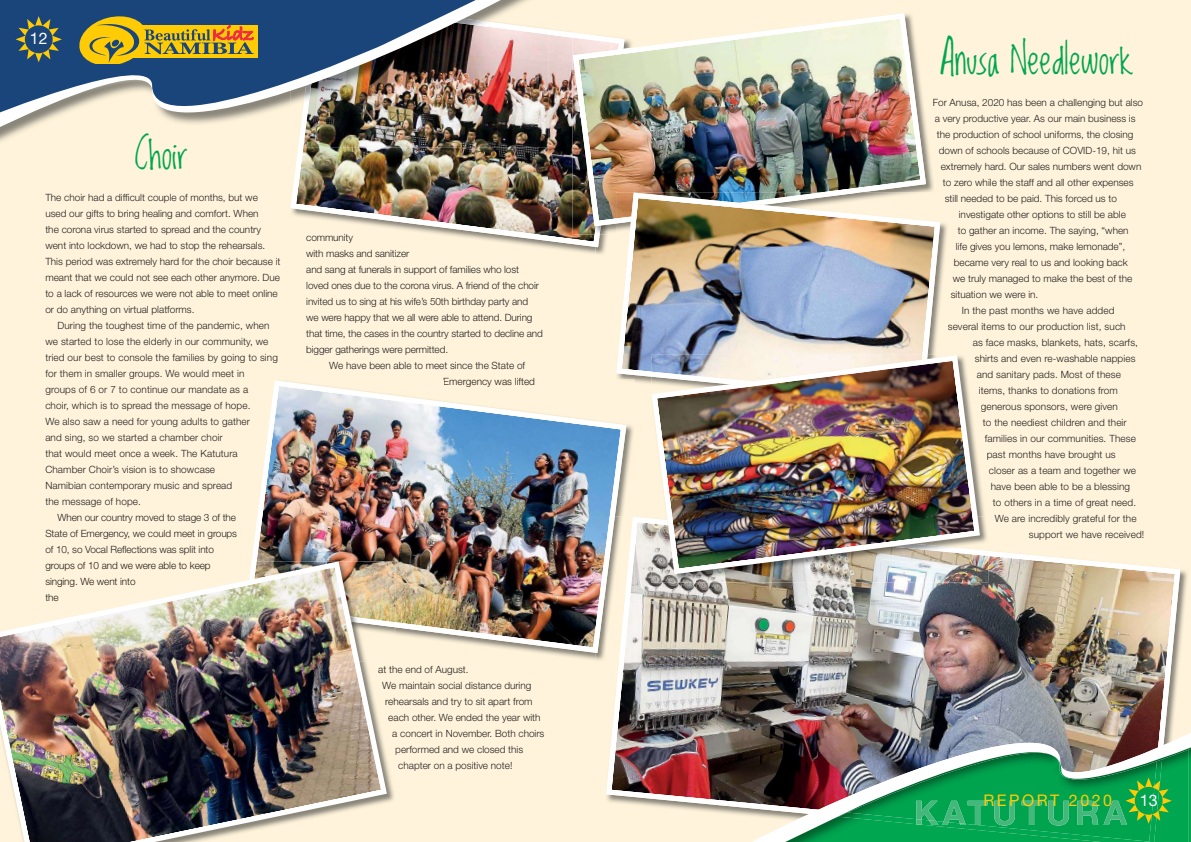
<style>
.page{position:relative;width:1191px;height:842px;background:#fff}
.page>*{position:absolute;margin:0;border:0;box-sizing:border-box;transform-origin:0 0}
.t1{font:35px "Lovedbythe King";color:#00a650}
.t2{font:16px "Helvetica Neue LT Std";letter-spacing:.16em;color:#ffcb04}
.t3{font:16px "Helvetica Neue LT Std";color:#fff}
.t4{font:300 10px/16px "Helvetica Neue LT Std";color:#231f20}
.t5{font:300 10px/16px "Helvetica Neue LT Std";letter-spacing:-.01em;color:#211b16}
.s1{color:#211b16}
</style>
<div class="page">
<div style="left:595px;top:0;width:596px;height:842px;background:#fff4db"></div>
<img style="left:606px;top:517px;width:574px;height:294px">
<div style="left:0;top:0;width:595px;height:842px;background:#fff4db"></div>
<img style="left:290px;top:29px;width:317px;height:218px">
<img style="left:707px;top:714px;width:484px;height:128px">
<img style="left:784px;top:748px;width:407px;height:94px">
<img style="left:838px;top:820px;width:324px;height:22px">
<img style="left:831px;top:746px;width:360px;height:74px">
<svg style="left:1125px;top:777px;width:46px;height:47px"></svg>
<img style="left:505px;top:28px;width:44px;height:119px">
<img style="left:505px;top:0;width:32px;height:143px">
<img style="left:0;top:0;width:505px;height:149px">
<svg style="left:16px;top:16px;width:46px;height:46px"></svg>
<div style="left:131px;top:25px;width:127px;height:33px;background:#ffcb04"></div>
<svg style="left:77px;top:13px;width:177px;height:50px"></svg>
<img style="left:967px;top:801px;width:160px;height:24px">
<img style="left:943px;top:801px;width:22px;height:21px">
<img style="left:942px;top:822px;width:24px;height:3px">
<img style="left:916px;top:801px;width:21px;height:18px">
<img style="left:916px;top:819px;width:22px;height:6px">
<img style="left:543px;top:425px;width:90px;height:235px">
<img style="left:606px;top:516px;width:27px;height:145px">
<img style="left:619px;top:517px;width:16px;height:144px">
<img style="left:252px;top:380px;width:374px;height:273px">
<img style="left:390px;top:561px;width:5px;height:66px">
<img style="left:0;top:558px;width:390px;height:284px">
<img style="left:926px;top:129px;width:8px;height:63px">
<img style="left:572px;top:33px;width:44px;height:201px">
<img style="left:573px;top:13px;width:353px;height:213px">
<img style="left:940px;top:223px;width:7px;height:77px">
<img style="left:616px;top:403px;width:10px;height:8px">
<img style="left:616px;top:192px;width:246px;height:1px">
<img style="left:616px;top:193px;width:324px;height:210px">
<img style="left:651px;top:556px;width:337px;height:26px">
<img style="left:648px;top:352px;width:334px;height:225px">
<h2 class="t3" style="left:30px;top:33px;width:19px">12</h2>
<h1 class="t1" style="left:940px;top:41px;width:195px">Anusa Needlework</h1>
<p class="t4" style="left:932px;top:95px;width:212px"><span class="s1">F</span>or Anusa, 2020 has been a challenging but also</p>
<p class="t4" style="left:934px;top:111px;width:202px">a very productive year. As our main business is</p>
<p class="t4" style="left:936px;top:127px;width:198px">the production of school uniforms, the closing</p>
<p class="t4" style="left:938px;top:143px;width:199px">down of schools because of COVID-19, hit us</p>
<p class="t4" style="left:940px;top:159px;width:202px">extremely hard. Our sales numbers went down</p>
<p class="t4" style="left:942px;top:175px;width:192px">to zero while the staff and all other expenses</p>
<p class="t4" style="left:944px;top:191px;width:174px"><span class="s1">s</span>till needed to be paid. This forced us to</p>
<p class="t4" style="left:958px;top:207px;width:169px">investigate other options to still be able</p>
<p class="t4" style="left:957px;top:223px;width:172px">to gather an income. The saying, “when</p>
<p class="t4" style="left:955px;top:239px;width:171px">life gives you lemons, make lemonade”,</p>
<p class="t4" style="left:953px;top:255px;width:175px">became very real to us and looking back</p>
<p class="t4" style="left:952px;top:271px;width:181px">we truly managed to make the best of the</p>
<p class="t4" style="left:950px;top:287px;width:89px">situation we were in.</p>
<p class="t4" style="left:961px;top:303px;width:154px">In the past months we have added</p>
<p class="t4" style="left:947px;top:319px;width:179px"><span class="s1">s</span>everal items to our production list, such</p>
<p class="t4" style="left:972px;top:335px;width:167px">as face masks, blankets, hats, scarfs,</p>
<p class="t4" style="left:974px;top:351px;width:162px"><span class="s1">shir</span>ts and even re-washable nappies</p>
<p class="t4" style="left:976px;top:367px;width:146px"><span class="s1">and</span> sanitary pads. Most of these</p>
<p class="t4" style="left:978px;top:383px;width:141px"><span class="s1">ite</span>ms, thanks to donations from</p>
<p class="t4" style="left:980px;top:399px;width:139px"><span class="s1">ge</span>nerous sponsors, were given</p>
<p class="t4" style="left:982px;top:415px;width:145px"><span class="s1">to</span> the neediest children and their</p>
<p class="t4" style="left:984px;top:431px;width:153px"><span class="s1">fa</span>milies in our communities. These</p>
<p class="t4" style="left:986px;top:447px;width:130px"><span class="s1">p</span>ast months have brought us</p>
<p class="t4" style="left:988px;top:463px;width:149px">closer as a team and together we</p>
<p class="t4" style="left:990px;top:479px;width:141px">have been able to be a blessing</p>
<p class="t4" style="left:992px;top:495px;width:145px">to others in a time of great need.</p>
<p class="t4" style="left:994px;top:511px;width:143px">We are incredibly grateful for the</p>
<p class="t4" style="left:1028px;top:527px;width:117px">support we have received!</p>
<h1 class="t1" style="left:135px;top:136px;width:55px">Choir</h1>
<p class="t4" style="left:45px;top:190px;width:237px">The choir had a difficult couple of months, but we used our gifts to bring healing and comfort. When<br>the corona virus started to spread and the country went into lockdown, we had to stop the rehearsals.<br>This period was extremely hard for the choir because it meant that we could not see each other anymore. Due to a lack of resources we were not able to meet online or do anything on virtual platforms.</p>
<p class="t4" style="left:57px;top:318px;width:214px">During the toughest time of the pandemic, when</p>
<p class="t4" style="left:45px;top:334px;width:225px">we started to lose the elderly in our community, we</p>
<p class="t4" style="left:45px;top:350px;width:234px">tried our best to console the families by going to sing</p>
<p class="t4" style="left:45px;top:366px;width:200px">for them in smaller groups. We would meet in</p>
<p class="t4" style="left:45px;top:382px;width:204px">groups of 6 or 7 to continue our mandate as <span class="s1">a</span></p>
<p class="t4" style="left:45px;top:398px;width:207px">choir, which is to spread the message of hop<span class="s1">e.</span></p>
<p class="t4" style="left:45px;top:414px;width:206px">We also saw a need for young adults to gath<span class="s1">er</span></p>
<p class="t4" style="left:45px;top:430px;width:179px">and sing, so we started a chamber choir</p>
<p class="t4" style="left:45px;top:446px;width:194px">that would meet once a week. The Katutura</p>
<p class="t4" style="left:45px;top:462px;width:171px">Chamber Choir’s vision is to showcase</p>
<p class="t4" style="left:45px;top:478px;width:188px">Namibian contemporary music and spread</p>
<p class="t4" style="left:45px;top:494px;width:97px">the message of hope.</p>
<p class="t4" style="left:57px;top:510px;width:180px">When our country moved to stage 3 of the</p>
<p class="t4" style="left:45px;top:526px;width:193px">State of Emergency, we could meet in groups</p>
<p class="t4" style="left:45px;top:542px;width:170px">of 10, so Vocal Reflections was split into</p>
<p class="t4" style="left:306px;top:230px;width:48px">community</p>
<p class="t4" style="left:306px;top:246px;width:105px">with masks and sanitizer</p>
<p class="t4" style="left:306px;top:262px;width:214px">and sang at funerals in support of families who lost</p>
<p class="t4" style="left:306px;top:278px;width:234px">loved ones due to the corona virus. A friend of the choir</p>
<p class="t4" style="left:306px;top:294px;width:223px">invited us to sing at his wife’s 50th birthday party and</p>
<p class="t4" style="left:306px;top:310px;width:228px">we were happy that we all were able to attend. During</p>
<p class="t4" style="left:306px;top:326px;width:238px">that time, the cases in the country started to decline and</p>
<p class="t4" style="left:306px;top:342px;width:143px">bigger gatherings were permitted.</p>
<p class="t4" style="left:329px;top:358px;width:197px">We have been able to meet since the State of</p>
<p class="t5" style="left:443px;top:374px;width:93px">Emergency was lifted</p>
<p class="t5" style="left:45px;top:558px;width:167px">groups of 10 and we were able to keep singing. We went into<br>the</p>
<p class="t4" style="left:378px;top:662px;width:92px"><span class="s1">at th</span>e end of August.</p>
<p class="t4" style="left:382px;top:678px;width:151px"><span class="s1">We</span> maintain social distance during</p>
<p class="t4" style="left:385px;top:694px;width:149px"><span class="s1">reh</span>earsals and try to sit apart from</p>
<p class="t4" style="left:388px;top:710px;width:154px"><span class="s1">ea</span>ch other. We ended the year with</p>
<p class="t4" style="left:392px;top:726px;width:154px"><span class="s1">a</span> concert in November. Both choirs</p>
<p class="t4" style="left:395px;top:742px;width:129px">performed and we closed this</p>
<p class="t4" style="left:398px;top:758px;width:116px">chapter on a positive note!</p>
<h2 class="t2" style="left:983px;top:795px;width:130px">REPORT 2020</h2>
<h2 class="t3" style="left:1139px;top:794px;width:19px">13</h2>
</div>
